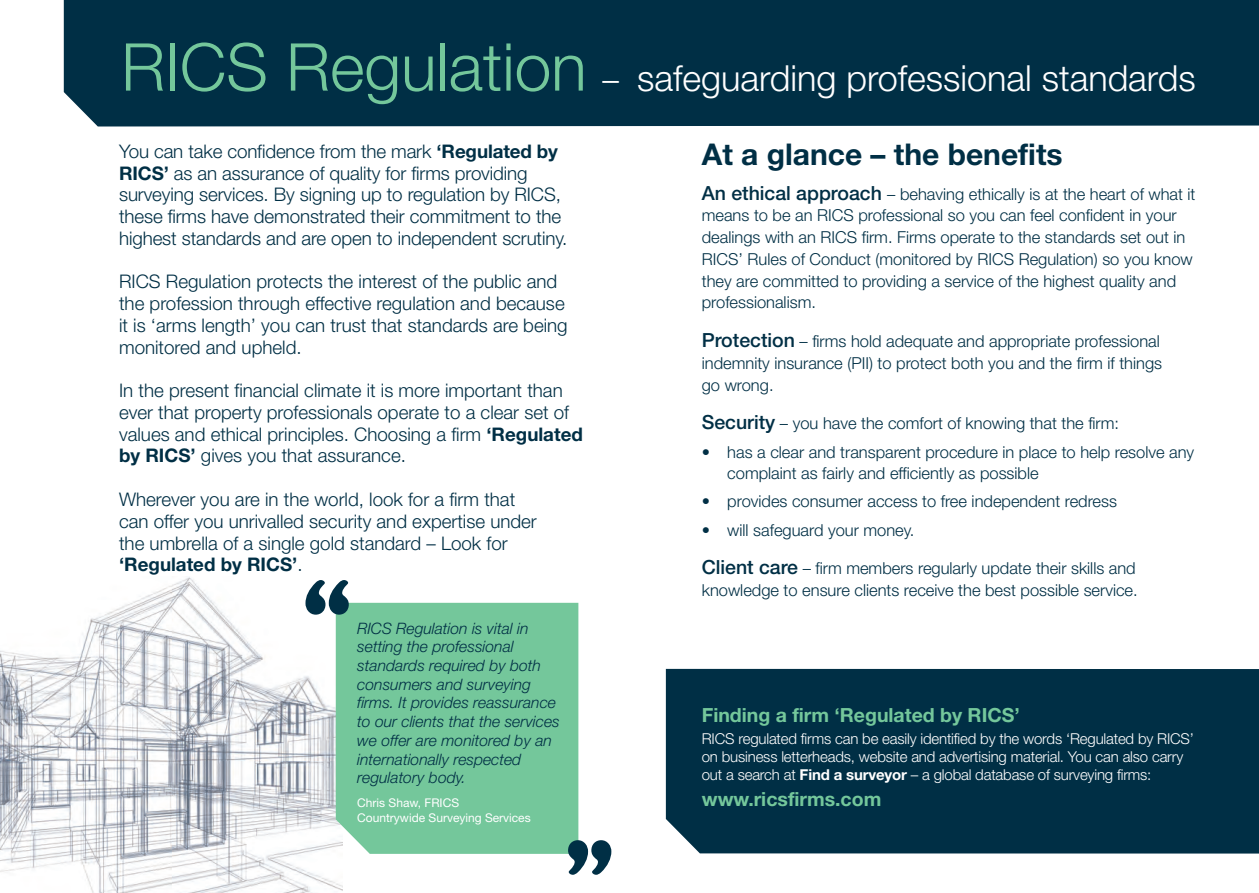
<style>
.page{position:relative;width:1259px;height:893px;background:#fff}
.page>*{position:absolute;margin:0;border:0;box-sizing:border-box;transform-origin:0 0}
.t1{font:900 90px "Cooper";color:#002f45}
.t2{font:300 36px "Helvetica Neue";color:#fff}
.t3{font:700 30px "Helvetica Neue";color:#002f45}
.t4{font:700 19.5px "Helvetica Neue";color:#74c79b}
.t5{font:300 18.75px/21.8px "Helvetica Neue";color:#002f45}
.t6{font:300 16.5px/21.8px "Helvetica Neue";color:#002f45}
.t7{font:italic 300 15.75px/18.8px "Helvetica Neue";color:#002f45}
.t8{font:300 15px/18px "Helvetica Neue";letter-spacing:-.01em;color:#fff}
.t9{font:12px/15px "Helvetica Neue";color:#fff}
.s1{font-size:66px;color:#74c79b}
.s2{font-size:33px}
.s3{font-weight:700}
.s4{font-weight:500;font-size:19.5px}
</style>
<div class="page">
<img style="left:0;top:577px;width:342px;height:316px">
<div style="left:336px;top:603px;width:242px;height:251px;background:#74c79b"></div>
<div style="left:666px;top:669px;width:593px;height:184px;background:#002f45"></div>
<div style="left:64px;top:0;width:1195px;height:126px;background:#002f45"></div>
<h2 class="t2" style="left:121px;top:65px;width:1076px"><span class="s1">RICS Regulation</span> <span class="s2">–</span> safeguarding professional standards</h2>
<p class="t5" style="left:119px;top:142px;width:450px">You can take confidence from the mark <span class="s3">‘Regulated by RICS’</span> as an assurance of quality for firms providing surveying services. By signing up to regulation by RICS, these firms have demonstrated their commitment to the highest standards and are open to independent scrutiny.</p>
<p class="t5" style="left:119px;top:273px;width:450px">RICS Regulation protects the interest of the public and the profession through effective regulation and because it is ‘arms length’ you can trust that standards are being monitored and upheld.</p>
<p class="t5" style="left:119px;top:381px;width:465px">In the present financial climate it is more important than ever that property professionals operate to a clear set of values and ethical principles. Choosing a firm <span class="s3">‘Regulated by RICS’</span> gives you that assurance.</p>
<p class="t5" style="left:119px;top:490px;width:419px">Wherever you are in the world, look for a firm that can offer you unrivalled security and expertise under the umbrella of a single gold standard – Look for <span class="s3">‘Regulated by RICS’</span>.</p>
<h1 class="t1" style="left:302px;top:577px;width:52px">“</h1>
<p class="t7" style="left:357px;top:620px;width:204px">RICS Regulation is vital in setting the professional standards required by both consumers and surveying firms. It provides reassurance to our clients that the services we offer are monitored by an internationally respected regulatory body.</p>
<p class="t9" style="left:357px;top:796px;width:175px">Chris Shaw, FRICS<br>Countrywide Surveying Services</p>
<h1 class="t1" style="left:565px;top:837px;width:52px">”</h1>
<h3 class="t3" style="left:702px;top:144px;width:362px">At a glance – the benefits</h3>
<p class="t6" style="left:702px;top:184px;width:495px"><span class="s4">An ethical approach</span> – behaving ethically is at the heart of what it means to be an RICS professional so you can feel confident in your dealings with an RICS firm. Firms operate to the standards set out in RICS’ Rules of Conduct (monitored by RICS Regulation) so you know they are committed to providing a service of the highest quality and professionalism.</p>
<p class="t6" style="left:702px;top:332px;width:462px"><span class="s4">Protection</span> – firms hold adequate and appropriate professional indemnity insurance (PII) to protect both you and the firm if things go wrong.</p>
<p class="t6" style="left:702px;top:414px;width:419px"><span class="s4">Security</span> – you have the comfort of knowing that the firm:</p>
<p class="t6" style="left:727px;top:442px;width:468px;text-indent:-26px">• has a clear and transparent procedure in place to help resolve any complaint as fairly and efficiently as possible</p>
<p class="t6" style="left:702px;top:492px;width:417px">• provides consumer access to free independent redress</p>
<p class="t6" style="left:702px;top:520px;width:214px">• will safeguard your money.</p>
<p class="t6" style="left:702px;top:559px;width:437px"><span class="s4">Client care</span> – firm members regularly update their skills and knowledge to ensure clients receive the best possible service.</p>
<p class="t4" style="left:702px;top:708px;width:320px">Finding a firm ‘Regulated by RICS’</p>
<p class="t8" style="left:702px;top:731px;width:494px">RICS regulated firms can be easily identified by the words ‘Regulated by RICS’ on business letterheads, website and advertising material. You can also carry out a search at <span class="s3">Find a surveyor</span> – a global database of surveying firms:</p>
<p class="t4" style="left:702px;top:792px;width:181px">www.ricsfirms.com</p>
</div>
